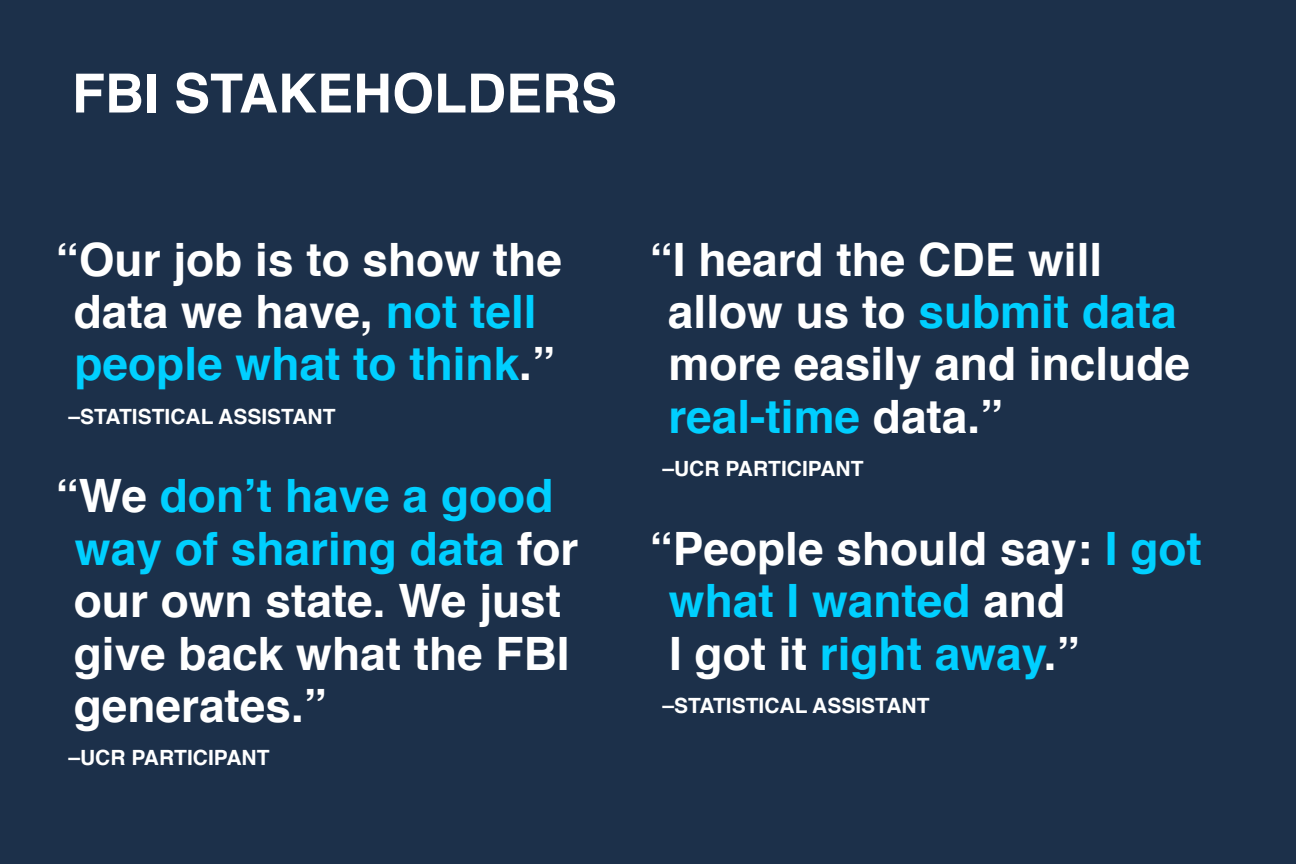
<style>
.page{position:relative;width:1296px;height:864px;background:#1c304a}
.page>*{position:absolute;margin:0;border:0;box-sizing:border-box;transform-origin:0 0}
.t1{font:700 54px "Helvetica";color:#fff}
.t2{font:700 46px/52.5px "Helvetica";color:#fff}
.t3{font:700 21px "Helvetica";color:#fff}
.s1{color:#00cfff}
</style>
<div class="page">
<p class="t1" style="left:72px;top:50px;width:547px">FBI STAKEHOLDERS</p>
<p class="t2" style="left:56px;top:234px;width:508px;text-align:center">“Our job is to show the data we have, <span class="s1">not tell people what to think</span>.”</p>
<p class="t3" style="left:68px;top:399px;width:269px">–STATISTICAL ASSISTANT</p>
<p class="t2" style="left:74px;top:470px;width:506px;text-indent:-18px">“We <span class="s1">don’t have a good way of sharing data</span> for our own state. We just give back what the FBI generates.”</p>
<p class="t3" style="left:68px;top:741px;width:203px">–UCR PARTICIPANT</p>
<p class="t2" style="left:668px;top:234px;width:524px;text-indent:-18px">“I heard the CDE will allow us to <span class="s1">submit data </span>more easily and include <span class="s1">real-time</span> data.”</p>
<p class="t3" style="left:662px;top:452px;width:203px">–UCR PARTICIPANT</p>
<p class="t2" style="left:669px;top:523px;width:534px;text-indent:-19px">“People should say: <span class="s1">I got what I wanted</span> and<br>I got it <span class="s1">right away</span>.”</p>
<p class="t3" style="left:662px;top:689px;width:269px">–STATISTICAL ASSISTANT</p>
</div>
